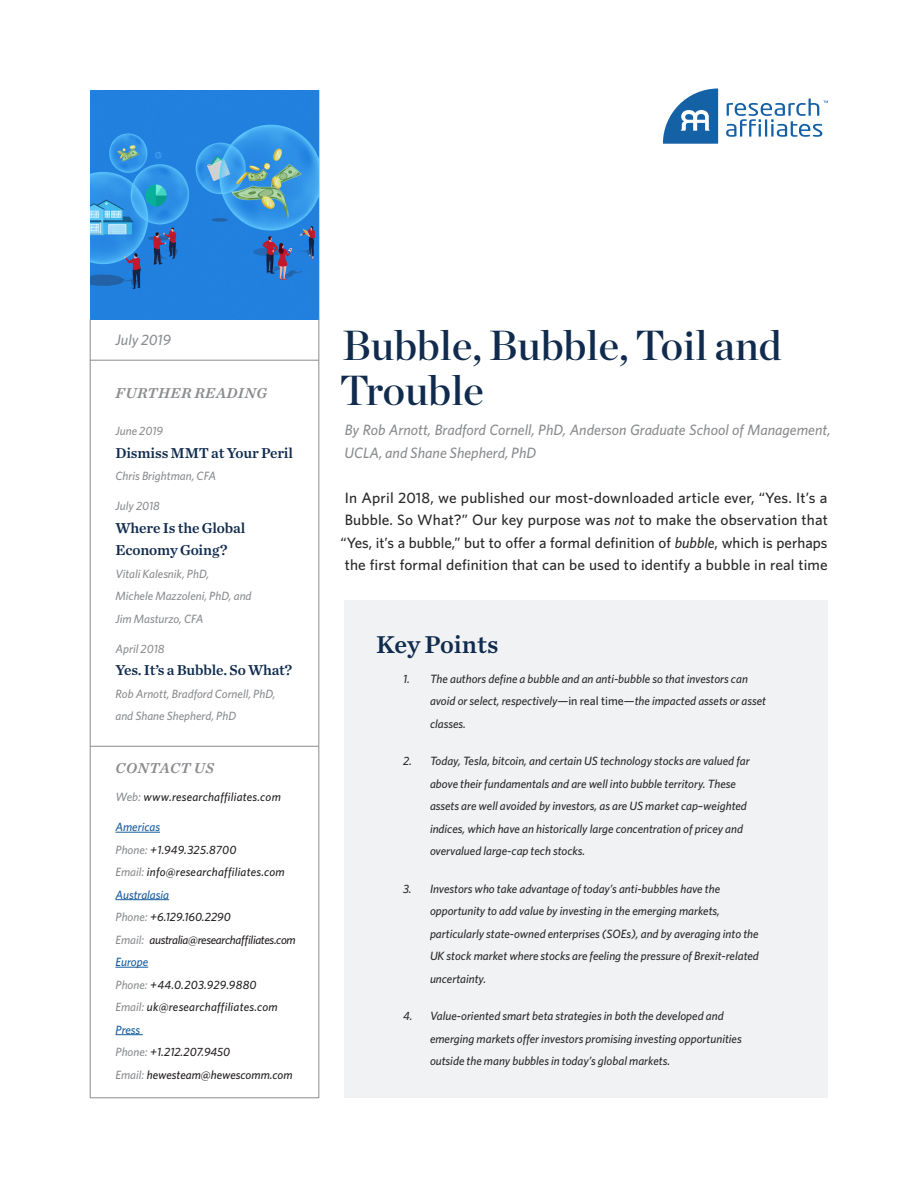
<style>
.page{position:relative;width:918px;height:1188px;background:#fff}
.page>*{position:absolute;margin:0;border:0;box-sizing:border-box;transform-origin:0 0}
.Article___Title{font:42px/45px "Chronicle Display Semi";color:#102b4d}
.t1{font:25.5px "Chronicle Text G1 Semi";color:#102b4d}
.Article___Body_Copy{font:500 15px/22.5px "Whitney";letter-spacing:.01em;color:#2a292a;text-align:justify}
.Article___Author{font:italic 500 15px/22.5px "Whitney";color:#8a8c8f}
.t2{font:15px/22.5px "Chronicle Text G1 Semi";letter-spacing:-.01em;color:#102b4d}
.Sidepanel___Related{font:italic 15px "Chronicle Text G1 Semi";letter-spacing:.03em;color:#8a8c8f}
.Sidepanel___Month{font:italic 500 15px "Whitney";color:#8a8c8f}
.t3{font:italic 500 12px/22.5px "Whitney";color:#2a292a}
.t4{font:italic 500 12px/22.5px "Whitney";color:#8a8c8f}
.t5{font:italic 500 12px "Whitney";color:#231f20}
.t6{font:italic 500 12px "Whitney";letter-spacing:.02em;color:#231f20}
.t7{font:italic 500 12px "Whitney";letter-spacing:-.025em;color:#231f20}
.t8{font:italic 500 12px "Whitney";color:#175d9e}
.s1{color:#8a8c8f}
.s2{font-style:italic}
.s3{font-style:normal}
</style>
<div class="page">
<div style="left:345px;top:600px;width:483px;height:498px;background:#f1f2f3"></div>
<hr style="left:90px;top:1098px;width:229px;height:1px;background:#8a8c8f">
<img style="left:90px;top:90px;width:229px;height:229px">
<hr style="left:116px;top:832px;width:44px;height:1px;background:#175d9e">
<hr style="left:116px;top:899px;width:53px;height:1px;background:#175d9e">
<hr style="left:116px;top:967px;width:32px;height:1px;background:#175d9e">
<svg style="left:116px;top:1034px;width:27px;height:1px"></svg>
<svg style="left:663px;top:89px;width:55px;height:55px"></svg>
<svg style="left:726px;top:99px;width:102px;height:38px"></svg>
<hr style="left:90px;top:360px;width:229px;height:1px;background:#8a8c8f">
<hr style="left:90px;top:746px;width:229px;height:1px;background:#8a8c8f">
<hr style="left:90px;top:319px;width:1px;height:779px;background:#8a8c8f">
<hr style="left:319px;top:319px;width:1px;height:779px;background:#8a8c8f">
<p class="Sidepanel___Month" style="left:116px;top:330px;width:57px">July 2019</p>
<p class="Sidepanel___Related" style="left:116px;top:381px;width:153px">FURTHER READING</p>
<p class="t4" style="left:116px;top:419px;width:49px">June 2019</p>
<p class="t2" style="left:116px;top:440px;width:179px">Dismiss MMT at Your Peril</p>
<p class="t4" style="left:116px;top:464px;width:102px">Chris Brightman, CFA</p>
<p class="t4" style="left:116px;top:494px;width:46px">July 2018</p>
<p class="t2" style="left:116px;top:515px;width:131px">Where Is the Global<br>Economy Going?</p>
<p class="t4" style="left:116px;top:562px;width:138px">Vitali Kalesnik, PhD,<br>Michele Mazzoleni, PhD, and<br>Jim Masturzo, CFA</p>
<p class="t4" style="left:116px;top:637px;width:50px">April 2018</p>
<p class="t2" style="left:116px;top:658px;width:178px">Yes. It’s a Bubble. So What?</p>
<p class="t4" style="left:116px;top:682px;width:162px">Rob Arnott, Bradford Cornell, PhD, and Shane Shepherd, PhD</p>
<p class="Sidepanel___Related" style="left:116px;top:756px;width:100px">CONTACT US</p>
<p class="t6" style="left:116px;top:789px;width:167px"><span class="s1">Web:</span> www.researchaffiliates.com</p>
<p class="t8" style="left:116px;top:819px;width:46px">Americas</p>
<p class="t5" style="left:116px;top:841px;width:123px"><span class="s1">Phone:</span> +1.949.325.8700</p>
<p class="t6" style="left:116px;top:864px;width:171px"><span class="s1">Email:</span> info@researchaffiliates.com</p>
<p class="t8" style="left:116px;top:886px;width:55px">Australasia</p>
<p class="t5" style="left:116px;top:909px;width:117px"><span class="s1">Phone:</span> +6.129.160.2290</p>
<p class="t7" style="left:116px;top:931px;width:182px"><span class="s1">Email:</span> australia@researchaffiliates.com</p>
<p class="t8" style="left:116px;top:954px;width:34px">Europe</p>
<p class="t5" style="left:116px;top:976px;width:143px"><span class="s1">Phone:</span> +44.0.203.929.9880</p>
<p class="t6" style="left:116px;top:999px;width:164px"><span class="s1">Email:</span> uk@researchaffiliates.com</p>
<p class="t8" style="left:116px;top:1021px;width:26px">Press</p>
<p class="t5" style="left:116px;top:1044px;width:116px"><span class="s1">Phone:</span> +1.212.207.9450</p>
<p class="t5" style="left:116px;top:1066px;width:179px"><span class="s1">Email:</span> hewesteam@hewescomm.com</p>
<p class="Article___Title" style="left:340px;top:320px;width:443px">Bubble, Bubble, Toil and<br>Trouble</p>
<p class="Article___Author" style="left:345px;top:418px;width:488px">By Rob Arnott, Bradford Cornell, PhD, Anderson Graduate School of Management,<br>UCLA, and Shane Shepherd, PhD</p>
<p class="Article___Body_Copy" style="left:341px;top:486px;width:489px">In April 2018, we published our most-downloaded article ever, “Yes. It’s a Bubble. So What?” Our key purpose was <span class="s2">not</span> to make the observation that “Yes, it’s a bubble,” but to offer a formal definition of <span class="s2">bubble</span>, which is perhaps the first formal definition that can be used to identify a bubble in real time</p>
<p class="t1" style="left:376px;top:624px;width:124px">Key Points</p>
<p class="t3" style="left:430px;top:667px;width:338px;text-indent:-27px">1. The authors define a bubble and an anti-bubble so that investors can avoid or select, respectively—<span class="s3">in real time—</span>the impacted assets or asset classes.</p>
<p class="t3" style="left:430px;top:749px;width:321px;text-indent:-27px">2. Today, Tesla, bitcoin, and certain US technology stocks are valued far above their fundamentals and are well into bubble territory. These assets are well avoided by investors, as are US market cap–weighted indices, which have an historically large concentration of pricey and overvalued large-cap tech stocks.</p>
<p class="t3" style="left:430px;top:877px;width:330px;text-indent:-27px">3. Investors who take advantage of today’s anti-bubbles have the opportunity to add value by investing in the emerging markets, particularly state-owned enterprises (SOEs), and by averaging into the UK stock market where stocks are feeling the pressure of Brexit-related uncertainty.</p>
<p class="t3" style="left:430px;top:1004px;width:313px;text-indent:-27px">4. Value-oriented smart beta strategies in both the developed and emerging markets offer investors promising investing opportunities outside the many bubbles in today’s global markets.</p>
</div>
